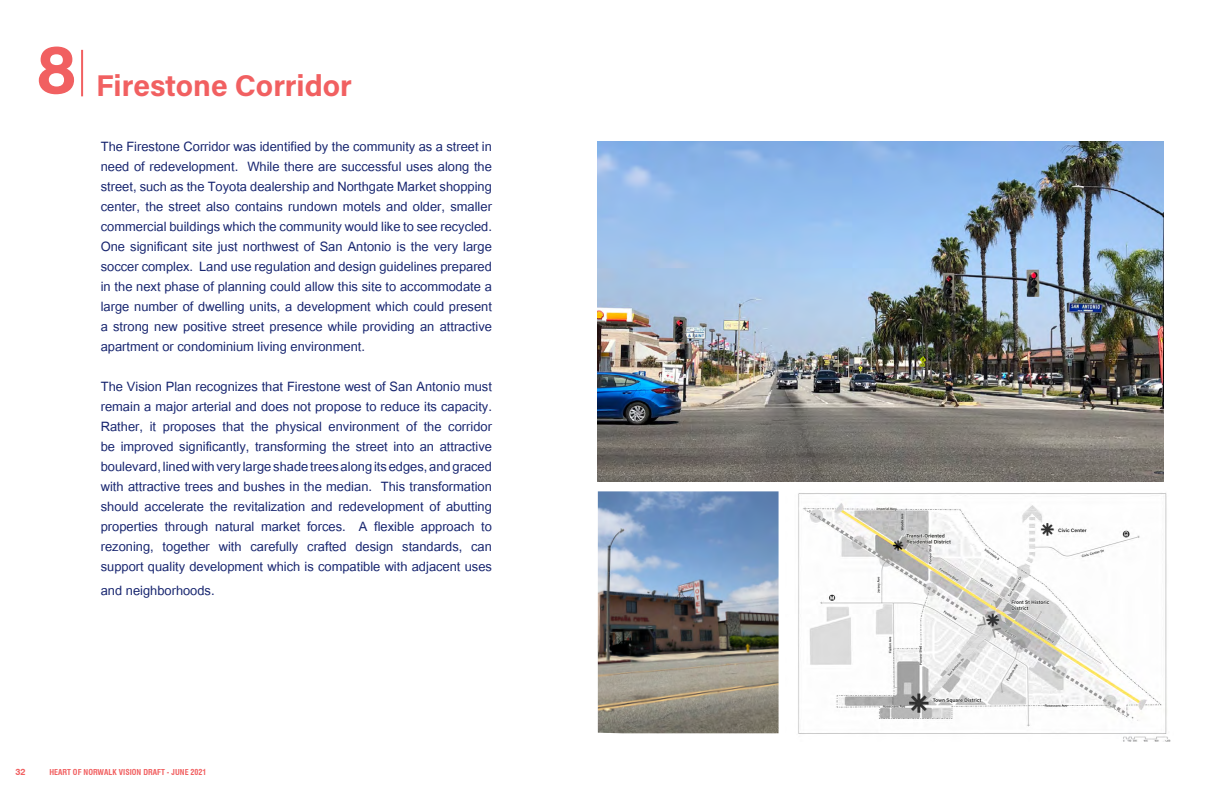
<style>
.page{position:relative;width:1224px;height:792px;background:#fff}
.page>*{position:absolute;margin:0;border:0;box-sizing:border-box;transform-origin:0 0}
.t1{font:70px "Acumin Variable Concept";color:#f16061}
.t2{font:30px "Acumin Variable Concept";color:#f16061}
.t3{font:18px/20px "Utsaah";color:#17256f;text-align:justify}
.t4{font:700 9px "Swiss 721 BT";color:#f16061}
.t5{font:700 condensed 8px "Swiss 721 BT";color:#f16061}
</style>
<div class="page">
<hr style="left:81px;top:50px;width:2px;height:46px;background:#f16061">
<img style="left:598px;top:142px;width:566px;height:339px">
<img style="left:798px;top:493px;width:373px;height:249px">
<img style="left:598px;top:491px;width:181px;height:242px">
<h1 class="t1" style="left:36px;top:21px;width:42px">8</h1>
<h2 class="t2" style="left:96px;top:65px;width:258px">Firestone Corridor</h2>
<p class="t3" style="left:101px;top:137px;width:393px">The Firestone Corridor was identified by the community as a street in need of redevelopment. While there are successful uses along the street, such as the Toyota dealership and Northgate Market shopping center, the street also contains rundown motels and older, smaller commercial buildings which the community would like to see recycled.<br>One significant site just northwest of San Antonio is the very large soccer complex. Land use regulation and design guidelines prepared in the next phase of planning could allow this site to accommodate a large number of dwelling units, a development which could present a strong new positive street presence while providing an attractive apartment or condominium living environment.</p>
<p class="t3" style="left:101px;top:377px;width:393px">The Vision Plan recognizes that Firestone west of San Antonio must remain a major arterial and does not propose to reduce its capacity.<br>Rather, it proposes that the physical environment of the corridor be improved significantly, transforming the street into an attractive boulevard, lined with very large shade trees along its edges, and graced with attractive trees and bushes in the median. This transformation should accelerate the revitalization and redevelopment of abutting properties through natural market forces. A flexible approach to rezoning, together with carefully crafted design standards, can support quality development which is compatible with adjacent uses</p>
<p class="t3" style="left:101px;top:581px;width:115px">and neighborhoods.</p>
<p class="t4" style="left:15px;top:766px;width:12px">32</p>
<p class="t5" style="left:49px;top:767px;width:159px">HEART OF NORWALK VISION DRAFT - JUNE 2021</p>
</div>
